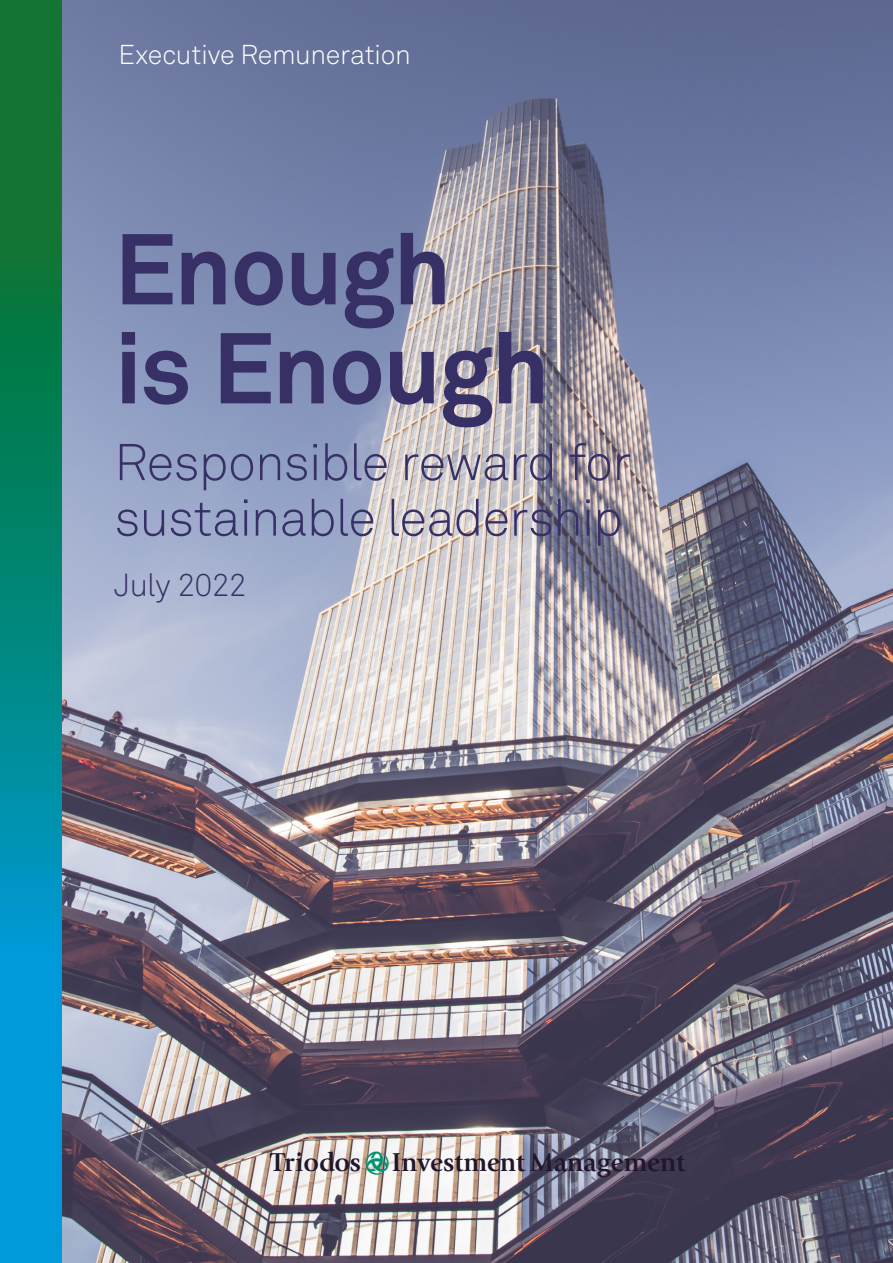
<style>
.page{position:relative;width:893px;height:1263px;background:#fff}
.page>*{position:absolute;margin:0;border:0;box-sizing:border-box;transform-origin:0 0}
.Title{font:700 99px/99px "Akkurat Pro";letter-spacing:-.025em;color:#363066}
.Title_sub{font:51px/55.5px "Akkurat Light Pro";letter-spacing:-.02em;color:#363066}
.Title_sub-2{font:31.5px "Akkurat Light Pro";letter-spacing:-.025em;color:#363066}
.Title_sub-3{font:27px "Akkurat Light Pro";letter-spacing:-.015em;color:#fff}
.t1{font:27px "Triodos B";color:#22162c}
.s1{color:#009470}
</style>
<div class="page">
<img style="left:62px;top:0;width:831px;height:1263px">
<svg style="left:0;top:0;width:62px;height:1263px;background:#048785"></svg>
<p class="Title_sub-3" style="left:119px;top:38px;width:294px">Executive Remuneration</p>
<p class="Title" style="left:114px;top:221px;width:437px">Enough is Enough</p>
<p class="Title_sub" style="left:114px;top:435px;width:519px">Responsible reward for sustainable leadership</p>
<p class="Title_sub-2" style="left:114px;top:566px;width:134px">July 2022</p>
<p class="t1" style="left:270px;top:1151px;width:417px">T<span class="s1">L</span>IM</p>
</div>
